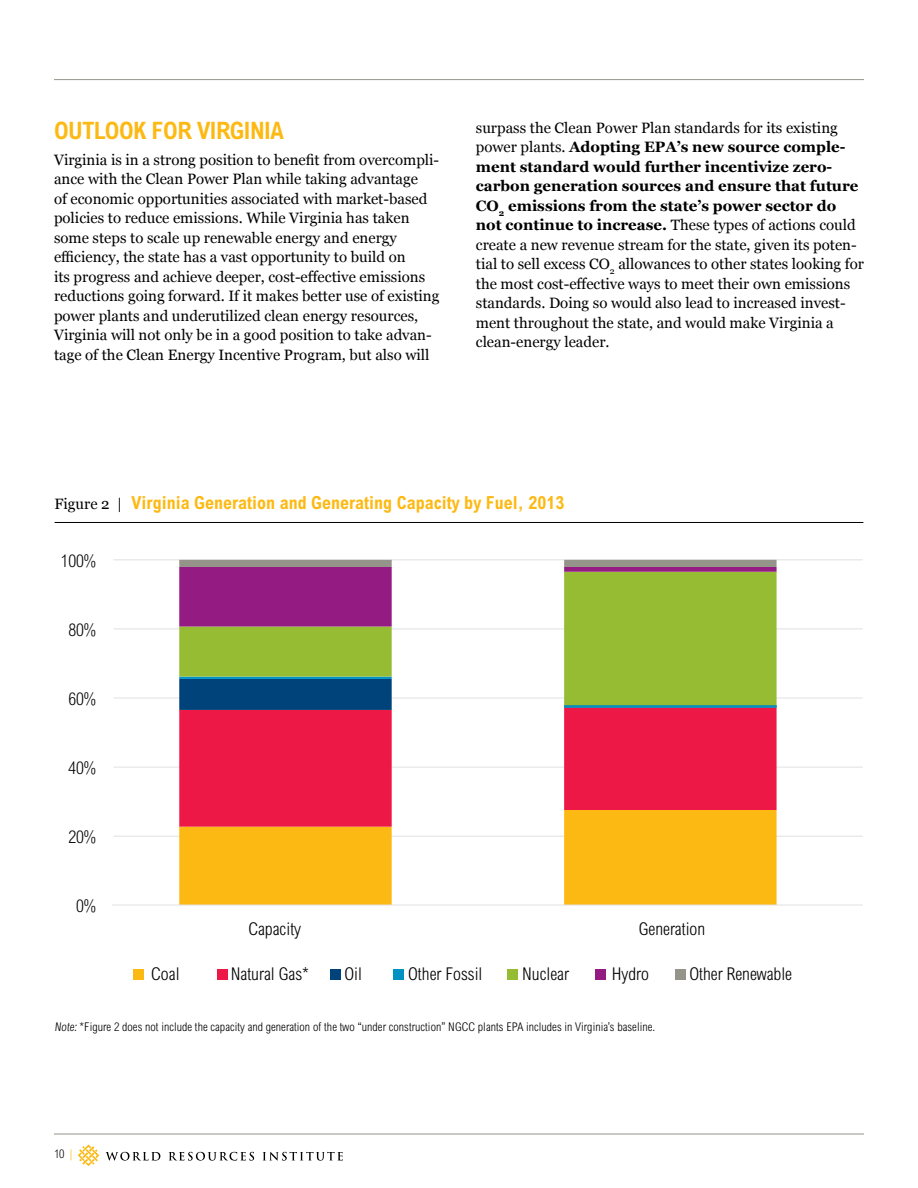
<style>
.page{position:relative;width:918px;height:1188px;background:#fff}
.page>*{position:absolute;margin:0;border:0;box-sizing:border-box;transform-origin:0 0}
.t1{font:700 condensed 24px "Arial MT Std";letter-spacing:-.02em;color:#fdb913}
.t2{font:700 condensed 18px "Arial MT Std";color:#fdb913}
.t3{font:300 condensed 17.55px "Arial MT Std";color:#010101}
.t4{font:15px/19.5px "Georgia";color:#000}
.t5{font:300 condensed 12px "Arial MT Std";letter-spacing:.005em;color:#000}
.s1{font-weight:700}
.s2{font-family:"Georgia";font-weight:400;font-stretch:normal;font-size:15px;color:#000}
.s3{color:#fdb913}
</style>
<div class="page">
<hr style="left:54px;top:1134px;width:810px;height:1px;background:#94948b">
<svg style="left:78px;top:1144px;width:21px;height:22px"></svg>
<svg style="left:106px;top:1152px;width:54px;height:9px"></svg>
<svg style="left:169px;top:1152px;width:85px;height:9px"></svg>
<svg style="left:263px;top:1152px;width:80px;height:9px"></svg>
<hr style="left:54px;top:79px;width:810px;height:1px;background:#94948b">
<hr style="left:55px;top:522px;width:808px;height:1px;background:#000">
<hr style="left:113px;top:836px;width:750px;height:1px;background:#e0e1e0">
<hr style="left:113px;top:767px;width:750px;height:1px;background:#e0e1e0">
<hr style="left:113px;top:698px;width:750px;height:1px;background:#e0e1e0">
<hr style="left:113px;top:628px;width:750px;height:1px;background:#e0e1e0">
<hr style="left:113px;top:559px;width:750px;height:1px;background:#e0e1e0">
<svg style="left:179px;top:827px;width:598px;height:78px;fill:#fdb913"></svg>
<svg style="left:179px;top:710px;width:598px;height:117px;fill:#ed1846"></svg>
<svg style="left:179px;top:705px;width:598px;height:5px"></svg>
<hr style="left:564px;top:705px;width:213px;height:3px;background:#0092c3">
<svg style="left:179px;top:627px;width:598px;height:78px;fill:#96bc33"></svg>
<svg style="left:179px;top:560px;width:598px;height:67px"></svg>
<hr style="left:112px;top:905px;width:751px;height:1px;background:#e0e1e0">
<div style="left:133px;top:969px;width:11px;height:11px;background:#fdb913"></div>
<div style="left:217px;top:969px;width:11px;height:11px;background:#ed1846"></div>
<div style="left:330px;top:969px;width:11px;height:11px;background:#00427a"></div>
<div style="left:393px;top:969px;width:10px;height:11px;background:#0092c3"></div>
<div style="left:507px;top:969px;width:11px;height:11px;background:#96bc33"></div>
<div style="left:595px;top:969px;width:11px;height:11px;background:#941b82"></div>
<div style="left:675px;top:969px;width:11px;height:11px;background:#94948b"></div>
<h1 class="t1" style="left:54px;top:116px;width:231px">OUTLOOK FOR VIRGINIA</h1>
<p class="t4" style="left:54px;top:149px;width:387px">Virginia is in a strong position to benefit from overcompli&shy;ance with the Clean Power Plan while taking advantage<br>of economic opportunities associated with market-based policies to reduce emissions. While Virginia has taken some steps to scale up renewable energy and energy efficiency, the state has a vast opportunity to build on<br>its progress and achieve deeper, cost-effective emissions reductions going forward. If it makes better use of existing power plants and underutilized clean energy resources, Virginia will not only be in a good position to take advan&shy;tage of the Clean Energy Incentive Program, but also will</p>
<p class="t4" style="left:476px;top:117px;width:390px">surpass the Clean Power Plan standards for its existing power plants. <span class="s1">Adopting EPA’s new source comple&shy;ment standard would further incentivize zero&shy;carbon generation sources and ensure that future CO</span><sub>2</sub> <span class="s1">emissions from the state’s power sector do not continue to increase.</span> These types of actions could create a new revenue stream for the state, given its poten&shy;tial to sell excess CO<sub>2</sub> allowances to other states looking for the most cost-effective ways to meet their own emissions standards. Doing so would also lead to increased invest&shy;ment throughout the state, and would make Virginia a clean-energy leader.</p>
<p class="t2" style="left:55px;top:492px;width:511px"><span class="s2">Figure 2 |</span> Virginia Generation and Generating Capacity by Fuel, 2013</p>
<p class="t3" style="left:61px;top:551px;width:39px">100%</p>
<p class="t3" style="left:68px;top:620px;width:31px">80%</p>
<p class="t3" style="left:68px;top:689px;width:31px">60%</p>
<p class="t3" style="left:68px;top:758px;width:31px">40%</p>
<p class="t3" style="left:68px;top:827px;width:31px">20%</p>
<p class="t3" style="left:76px;top:896px;width:23px">0%</p>
<p class="t3" style="left:248px;top:919px;width:54px">Capacity</p>
<p class="t3" style="left:639px;top:919px;width:68px">Generation</p>
<p class="t3" style="left:151px;top:964px;width:30px">Coal</p>
<p class="t3" style="left:231px;top:964px;width:80px">Natural Gas*</p>
<p class="t3" style="left:344px;top:964px;width:19px">Oil</p>
<p class="t3" style="left:408px;top:964px;width:76px">Other Fossil</p>
<p class="t3" style="left:522px;top:964px;width:48px">Nuclear</p>
<p class="t3" style="left:612px;top:964px;width:39px">Hydro</p>
<p class="t3" style="left:689px;top:964px;width:104px">Other Renewable</p>
<p class="t5" style="left:55px;top:1020px;width:602px">Note: *Figure 2 does not include the capacity and generation of the two “under construction” NGCC plants EPA includes in Virginia’s baseline.</p>
<p class="t5" style="left:54px;top:1147px;width:20px">10 <span class="s3">|</span></p>
</div>
